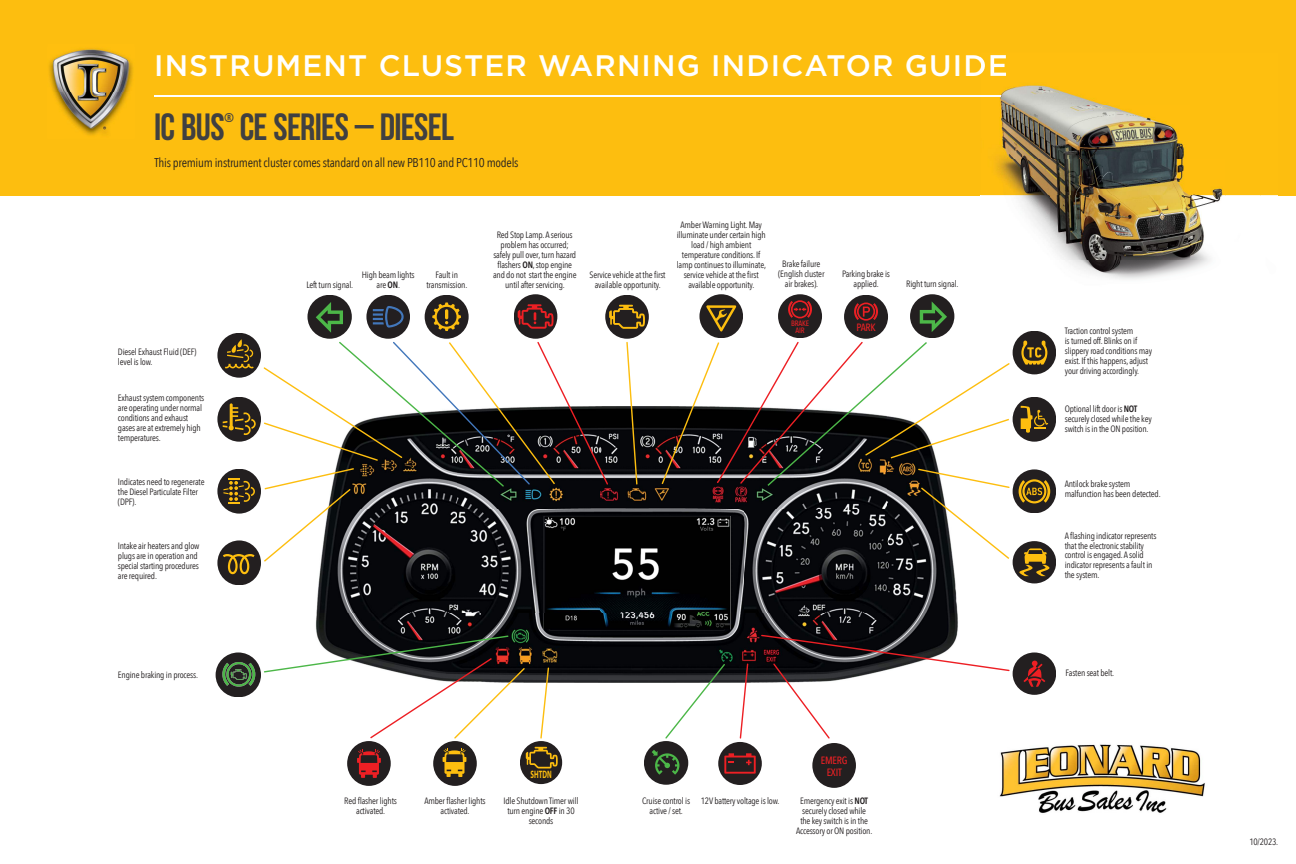
<style>
.page{position:relative;width:1296px;height:864px;background:#fff}
.page>*{position:absolute;margin:0;border:0;box-sizing:border-box;transform-origin:0 0}
.t1{font:37.95px "Bebas Neue";letter-spacing:-.015em;color:#404041}
.t2{font:500 29.65px "Gotham";letter-spacing:.04em;color:#fff}
.t3{font:12.7px "Avenir Next Condensed";letter-spacing:-.02em;color:#231f20}
.t4{font:12.7px "Bebas Neue";color:#404041}
.t5{font:700 10.8px "Myriad Pro";color:#fdbe0f;scale:.62 1}
.t6{font:500 10.55px/11.3px "Avenir Next Condensed";letter-spacing:-.02em;color:#ed1f24;text-align:center}
.t7{font:9.2px/9.9px "Avenir Next Condensed";letter-spacing:-.02em;color:#231f20;text-align:center}
.t8{font:500 7.75px/7px "Avenir Next Condensed";letter-spacing:-.02em;color:#ed1f24;text-align:center}
.s1{font-weight:600}
</style>
<div class="page">
<div style="left:0;top:0;width:1296px;height:195px;background:#fdbe0f"></div>
<img style="left:315px;top:406px;width:643px;height:277px">
<img style="left:49px;top:48px;width:84px;height:87px">
<hr style="left:154px;top:95px;width:854px;height:2px;background:#fff">
<div style="left:217px;top:540px;width:44px;height:45px;background:#231f20;border-radius:50%"></div>
<svg style="left:223px;top:554px;width:32px;height:20px"></svg>
<div style="left:217px;top:469px;width:44px;height:45px;background:#231f20;border-radius:50%"></div>
<div style="left:433px;top:741px;width:44px;height:45px;background:#231f20;border-radius:50%"></div>
<div style="left:217px;top:397px;width:44px;height:45px;background:#231f20;border-radius:50%"></div>
<div style="left:217px;top:333px;width:44px;height:45px;background:#231f20;border-radius:50%"></div>
<div style="left:366px;top:295px;width:44px;height:44px;background:#231f20;border-radius:50%"></div>
<svg style="left:373px;top:306px;width:31px;height:22px"></svg>
<div style="left:425px;top:295px;width:44px;height:44px;background:#231f20;border-radius:50%"></div>
<svg style="left:432px;top:302px;width:29px;height:29px"></svg>
<div style="left:307px;top:295px;width:45px;height:44px;background:#231f20;border-radius:50%"></div>
<svg style="left:316px;top:302px;width:27px;height:31px"></svg>
<div style="left:605px;top:295px;width:44px;height:44px;background:#231f20;border-radius:50%"></div>
<svg style="left:609px;top:305px;width:36px;height:24px"></svg>
<div style="left:514px;top:294px;width:43px;height:45px;background:#231f20;border-radius:50%"></div>
<svg style="left:518px;top:304px;width:35px;height:25px"></svg>
<div style="left:699px;top:294px;width:44px;height:44px;background:#231f20;border-radius:50%"></div>
<div style="left:778px;top:294px;width:44px;height:44px;background:#231f20;border-radius:50%"></div>
<div style="left:910px;top:294px;width:44px;height:44px;background:#231f20;border-radius:50%"></div>
<svg style="left:920px;top:301px;width:27px;height:31px"></svg>
<div style="left:844px;top:295px;width:44px;height:44px;background:#231f20;border-radius:50%"></div>
<svg style="left:854px;top:303px;width:24px;height:18px"></svg>
<svg style="left:264px;top:342px;width:344px;height:220px"></svg>
<svg style="left:626px;top:342px;width:12px;height:143px"></svg>
<div style="left:1013px;top:397px;width:43px;height:45px;background:#231f20;border-radius:50%"></div>
<div style="left:1013px;top:541px;width:43px;height:42px;background:#231f20;border-radius:50%"></div>
<svg style="left:1017px;top:548px;width:34px;height:28px"></svg>
<div style="left:1013px;top:469px;width:43px;height:44px;background:#231f20;border-radius:50%"></div>
<svg style="left:1019px;top:479px;width:31px;height:24px"></svg>
<div style="left:1013px;top:331px;width:43px;height:43px;background:#231f20;border-radius:50%"></div>
<svg style="left:1021px;top:341px;width:26px;height:24px"></svg>
<svg style="left:662px;top:342px;width:348px;height:217px"></svg>
<div style="left:1013px;top:652px;width:43px;height:43px;background:#231f20;border-radius:50%"></div>
<svg style="left:1023px;top:661px;width:22px;height:26px"></svg>
<div style="left:520px;top:741px;width:42px;height:43px;background:#231f20;border-radius:50%"></div>
<svg style="left:526px;top:747px;width:32px;height:21px"></svg>
<div style="left:347px;top:741px;width:44px;height:45px;background:#231f20;border-radius:50%"></div>
<svg style="left:216px;top:635px;width:309px;height:104px"></svg>
<svg style="left:540px;top:668px;width:9px;height:71px"></svg>
<div style="left:718px;top:742px;width:44px;height:43px;background:#231f20;border-radius:50%"></div>
<svg style="left:724px;top:753px;width:32px;height:21px"></svg>
<div style="left:644px;top:741px;width:44px;height:44px;background:#231f20;border-radius:50%"></div>
<svg style="left:652px;top:750px;width:27px;height:25px"></svg>
<div style="left:812px;top:743px;width:44px;height:45px;background:#231f20;border-radius:50%"></div>
<svg style="left:665px;top:664px;width:60px;height:75px"></svg>
<svg style="left:740px;top:664px;width:8px;height:75px"></svg>
<svg style="left:761px;top:635px;width:249px;height:104px"></svg>
<svg style="left:788px;top:300px;width:24px;height:18px"></svg>
<svg style="left:706px;top:305px;width:30px;height:27px"></svg>
<svg style="left:443px;top:748px;width:23px;height:29px"></svg>
<svg style="left:357px;top:749px;width:24px;height:29px"></svg>
<svg style="left:225px;top:339px;width:29px;height:29px"></svg>
<svg style="left:223px;top:478px;width:32px;height:26px"></svg>
<div style="left:1027px;top:554px;width:17px;height:7px;background:#fdbe0f"></div>
<svg style="left:1021px;top:406px;width:27px;height:27px"></svg>
<svg style="left:223px;top:403px;width:33px;height:33px"></svg>
<img style="left:981px;top:85px;width:297px;height:194px">
<img style="left:981px;top:95px;width:27px;height:2px">
<img style="left:981px;top:55px;width:25px;height:21px">
<img style="left:999px;top:744px;width:206px;height:69px">
<h2 class="t2" style="left:154px;top:52px;width:855px">INSTRUMENT CLUSTER WARNING INDICATOR GUIDE</h2>
<h3 class="t4" style="left:224px;top:110px;width:11px">®</h3>
<h1 class="t1" style="left:154px;top:105px;width:301px">IC BUS CE SERIES – DIESEL</h1>
<h3 class="t3" style="left:154px;top:157px;width:366px">This premium instrument cluster comes standard on all new PB110 and PC110 models</h3>
<p class="t7" style="left:118px;top:347px;width:80px;text-align:left">Diesel Exhaust Fluid (DEF) level is low.</p>
<p class="t7" style="left:118px;top:394px;width:88px;text-align:left">Exhaust system components are operating under normal conditions and exhaust gases are at extremely high temperatures.</p>
<p class="t7" style="left:118px;top:477px;width:88px;text-align:left">Indicates need to regenerate the Diesel Particulate Filter (DPF).</p>
<p class="t7" style="left:118px;top:542px;width:83px;text-align:left">Intake air heaters and glow plugs are in operation and special starting procedures are required.</p>
<p class="t7" style="left:306px;top:281px;width:48px">Left turn signal.</p>
<p class="t7" style="left:362px;top:271px;width:54px">High beam lights are <span class="s1">ON</span>.</p>
<p class="t7" style="left:427px;top:271px;width:42px">Fault in transmission.</p>
<p class="t7" style="left:493px;top:231px;width:85px">Red Stop Lamp. A serious problem has occurred; safely pull over, turn hazard flashers <span class="s1">ON</span>, stop engine and do not start the engine until after servicing.</p>
<p class="t7" style="left:590px;top:271px;width:78px">Service vehicle at the first available opportunity.</p>
<p class="t7" style="left:677px;top:221px;width:91px">Amber Warning Light. May illuminate under certain high load / high ambient temperature conditions. If lamp continues to illuminate, service vehicle at the first available opportunity.</p>
<p class="t7" style="left:778px;top:260px;width:48px">Brake failure (English cluster air brakes).</p>
<p class="t8" style="left:791px;top:320px;width:20px">BRAKE<br>AIR</p>
<p class="t7" style="left:842px;top:270px;width:50px">Parking brake is applied.</p>
<p class="t6" style="left:856px;top:322px;width:21px">PARK</p>
<p class="t7" style="left:906px;top:280px;width:54px">Right turn signal.</p>
<p class="t7" style="left:118px;top:671px;width:82px">Engine braking in process.</p>
<p class="t5" style="left:530px;top:768px;width:36px">SHTDN</p>
<p class="t6" style="left:821px;top:755px;width:28px">EMERG<br>EXIT</p>
<p class="t7" style="left:344px;top:797px;width:54px">Red flasher lights activated.</p>
<p class="t7" style="left:424px;top:797px;width:63px">Amber flasher lights activated.</p>
<p class="t7" style="left:503px;top:797px;width:77px">Idle Shutdown Timer will turn engine <span class="s1">OFF</span> in 30 seconds</p>
<p class="t7" style="left:642px;top:797px;width:50px">Cruise control is active / set.</p>
<p class="t7" style="left:701px;top:797px;width:80px">12V battery voltage is low.</p>
<p class="t7" style="left:796px;top:797px;width:78px">Emergency exit is <span class="s1">NOT </span>securely closed while the key switch is in the<br>Accessory or ON position.</p>
<p class="t7" style="left:1065px;top:327px;width:89px;text-align:left">Traction control system<br>is turned off. Blinks on if slippery road conditions may exist. If this happens, adjust your driving accordingly.</p>
<p class="t7" style="left:1065px;top:405px;width:89px;text-align:left">Optional lift door is <span class="s1">NOT </span>securely closed while the key switch is in the ON position.</p>
<p class="t7" style="left:1065px;top:480px;width:97px;text-align:left">Antilock brake system malfunction has been detected.</p>
<p class="t7" style="left:1065px;top:531px;width:93px;text-align:left">A flashing indicator represents that the electronic stability control is engaged. A solid indicator represents a fault in the system.</p>
<p class="t7" style="left:1066px;top:669px;width:50px">Fasten seat belt.</p>
<p class="t7" style="left:1249px;top:838px;width:30px">10/2023.</p>
</div>
